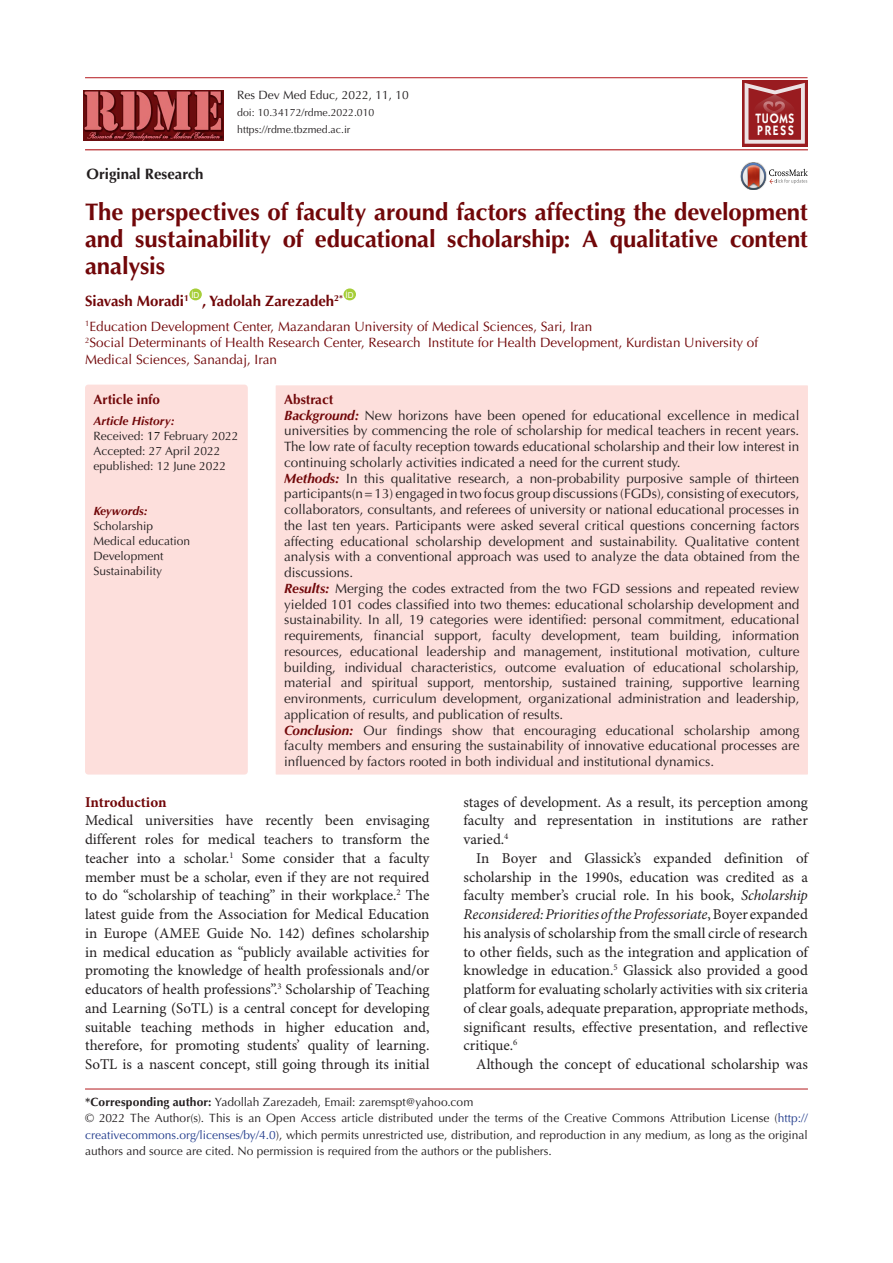
<style>
.page{position:relative;width:893px;height:1263px;background:#fff}
.page>*{position:absolute;margin:0;border:0;box-sizing:border-box;transform-origin:0 0}
.t1{font:700 24px/27px "Optima LT Std";letter-spacing:-.01em;color:#710709;text-align:justify}
.t2{font:15px/18.8px "Minion Pro";color:#231f20;text-align:justify}
.t3{font:700 15px "Optima LT Std";color:#710709}
.t4{font:700 15px "Optima LT Std";color:#231f20}
.t5{font:700 15px "Minion Pro";letter-spacing:-.005em;color:#710709}
.t6{font:600 13.65px/12px "ITC Kabel Std";letter-spacing:.11em;color:#fff;scale:.85 1}
.t7{font:13.5px/15.8px "Optima LT Std";color:#231f20;text-align:justify}
.t8{font:13.5px/16.5px "Optima LT Std";color:#710709}
.t9{font:700 13.5px "Optima LT Std";color:#710709}
.corresponding{font:12px/16.5px "Optima LT Std";color:#231f20;text-align:justify}
.t10{font:italic 700 12px "Optima LT Std";color:#710709}
.t11{font:10.5px "Optima LT Std";color:#231f20}
.t12{font:8.1px "Arial";color:#fff}
.s1{color:#040503}
.s2{font-weight:700;font-style:italic;color:#710709}
.s3{font-style:italic}
.s4{font-weight:700}
.s5{color:#253f8e}
</style>
<div class="page">
<hr style="left:85px;top:149px;width:723px;height:1px;background:#b4191e">
<hr style="left:85px;top:77px;width:722px;height:1px;background:#b4191e">
<hr style="left:85px;top:1089px;width:723px;height:1px;background:#b4191e">
<div style="left:189px;top:288px;width:13px;height:12px;background:#a6ce39;border-radius:50%"></div>
<div style="left:344px;top:288px;width:12px;height:12px;background:#a6ce39;border-radius:50%"></div>
<div style="left:86px;top:385px;width:161px;height:389px;background:#fddfdc;border-radius:3px"></div>
<div style="left:85px;top:385px;width:163px;height:389px;border:2px solid #fddfdc;border-radius:3px"></div>
<div style="left:276px;top:385px;width:532px;height:389px;background:#fddfdc"></div>
<img style="left:740px;top:162px;width:19px;height:18px">
<svg style="left:741px;top:163px;width:67px;height:27px"></svg>
<img style="left:83px;top:91px;width:141px;height:49px">
<svg style="left:742px;top:81px;width:65px;height:66px"></svg>
<svg style="left:745px;top:83px;width:60px;height:61px;background:#ae4f52"></svg>
<p class="t4" style="left:87px;top:165px;width:118px">Original Research</p>
<p class="corresponding" style="left:237px;top:87px;width:173px">Res Dev Med Educ, 2022, 11, 10</p>
<p class="t11" style="left:237px;top:107px;width:139px">doi: 10.34172/rdme.2022.010</p>
<p class="t11" style="left:237px;top:124px;width:115px">https://rdme.tbzmed.ac.ir</p>
<p class="t6" style="left:755px;top:112px;width:47px">TUOMS<br>PRESS</p>
<p class="t1" style="left:85px;top:198px;width:724px">The perspectives of faculty around factors affecting the development and sustainability of educational scholarship: A qualitative content analysis</p>
<p class="t3" style="left:85px;top:292px;width:105px">Siavash Moradi<sup>1</sup></p>
<p class="t12" style="left:191px;top:289px;width:10px">ID</p>
<p class="t3" style="left:202px;top:292px;width:142px">, Yadolah Zarezadeh<sup>2*</sup></p>
<p class="t12" style="left:346px;top:289px;width:10px">ID</p>
<p class="t8" style="left:85px;top:318px;width:509px"><sup>1</sup>Education Development Center, Mazandaran University of Medical Sciences, Sari, Iran</p>
<p class="t8" style="left:85px;top:335px;width:675px"><sup>2</sup>Social Determinants of Health Research Center, Research Institute for Health Development, Kurdistan University of<br>Medical Sciences, Sanandaj, Iran</p>
<p class="t9" style="left:93px;top:391px;width:68px">Article info</p>
<p class="t10" style="left:93px;top:413px;width:83px">Article History:</p>
<p class="corresponding" style="left:93px;top:427px;width:147px">Received: <span class="s1">17</span> February 2022</p>
<p class="corresponding" style="left:93px;top:442px;width:128px">Accepted: 27 April 2022</p>
<p class="corresponding" style="left:93px;top:457px;width:134px">epublished: 12 June 2022</p>
<p class="t10" style="left:93px;top:503px;width:56px">Keywords:</p>
<p class="corresponding" style="left:93px;top:517px;width:61px">Scholarship</p>
<p class="corresponding" style="left:93px;top:532px;width:98px">Medical education</p>
<p class="corresponding" style="left:93px;top:547px;width:71px">Development</p>
<p class="corresponding" style="left:93px;top:562px;width:70px">Sustainability</p>
<p class="t9" style="left:284px;top:391px;width:51px">Abstract</p>
<p class="t7" style="left:284px;top:407px;width:517px"><span class="s2">Background:</span> New horizons have been opened for educational excellence in medical universities by commencing the role of scholarship for medical teachers in recent years.<br>The low rate of faculty reception towards educational scholarship and their low interest in continuing scholarly activities indicated a need for the current study.</p>
<p class="t7" style="left:284px;top:470px;width:517px"><span class="s2">Methods:</span> In this qualitative research, a non-probability purposive sample of thirteen participants(n=13) engaged in two focus group discussions (FGDs), consisting of executors, collaborators, consultants, and referees of university or national educational processes in the last ten years. Participants were asked several critical questions concerning factors affecting educational scholarship development and sustainability. Qualitative content analysis with a conventional approach was used to analyze the data obtained from the discussions.</p>
<p class="t7" style="left:284px;top:580px;width:517px"><span class="s2">Results:</span> Merging the codes extracted from the two FGD sessions and repeated review yielded 101 codes classified into two themes: educational scholarship development and sustainability. In all, 19 categories were identified: personal commitment, educational requirements, financial support, faculty development, team building, information resources, educational leadership and management, institutional motivation, culture building, individual characteristics, outcome evaluation of educational scholarship, material and spiritual support, mentorship, sustained training, supportive learning environments, curriculum development, organizational administration and leadership, application of results, and publication of results.</p>
<p class="t7" style="left:284px;top:722px;width:517px"><span class="s2">Conclusion:</span> Our findings show that encouraging educational scholarship among faculty members and ensuring the sustainability of innovative educational processes are influenced by factors rooted in both individual and institutional dynamics.</p>
<p class="t2" style="left:463px;top:793px;width:346px">stages of development. As a result, its perception among faculty and representation in institutions are rather varied.<sup>4</sup></p>
<p class="t2" style="left:463px;top:849px;width:346px;text-indent:13px">In Boyer and Glassick’s expanded definition of scholarship in the 1990s, education was credited as a faculty member’s crucial role. In his book, <span class="s3">Scholarship Reconsidered: Priorities of the Professoriate</span>, Boyer expanded his analysis of scholarship from the small circle of research to other fields, such as the integration and application of knowledge in education.<sup>5</sup> Glassick also provided a good platform for evaluating scholarly activities with six criteria of clear goals, adequate preparation, appropriate methods, significant results, effective presentation, and reflective critique.<sup>6</sup></p>
<p class="t2" style="left:476px;top:1055px;width:333px">Although the concept of educational scholarship was</p>
<p class="corresponding" style="left:85px;top:1094px;width:390px"><span class="s4">*Corresponding author:</span> Yadollah Zarezadeh, Email: zaremspt@yahoo.com</p>
<p class="corresponding" style="left:85px;top:1110px;width:724px">© 2022 The Author(s). This is an Open Access article distributed under the terms of the Creative Commons Attribution License (<span class="s5">http:// creativecommons.org/licenses/by/4.0</span>), which permits unrestricted use, distribution, and reproduction in any medium, as long as the original authors and source are cited. No permission is required from the authors or the publishers.</p>
<p class="t5" style="left:85px;top:791px;width:83px">Introduction</p>
<p class="t2" style="left:85px;top:812px;width:346px">Medical universities have recently been envisaging different roles for medical teachers to transform the teacher into a scholar.<sup>1</sup> Some consider that a faculty member must be a scholar, even if they are not required to do “scholarship of teaching” in their workplace.<sup>2</sup> The latest guide from the Association for Medical Education in Europe (AMEE Guide No. 142) defines scholarship in medical education as “publicly available activities for promoting the knowledge of health professionals and/or educators of health professions”.<sup>3</sup> Scholarship of Teaching and Learning (SoTL) is a central concept for developing suitable teaching methods in higher education and, therefore, for promoting students’ quality of learning.<br>SoTL is a nascent concept, still going through its initial</p>
</div>
